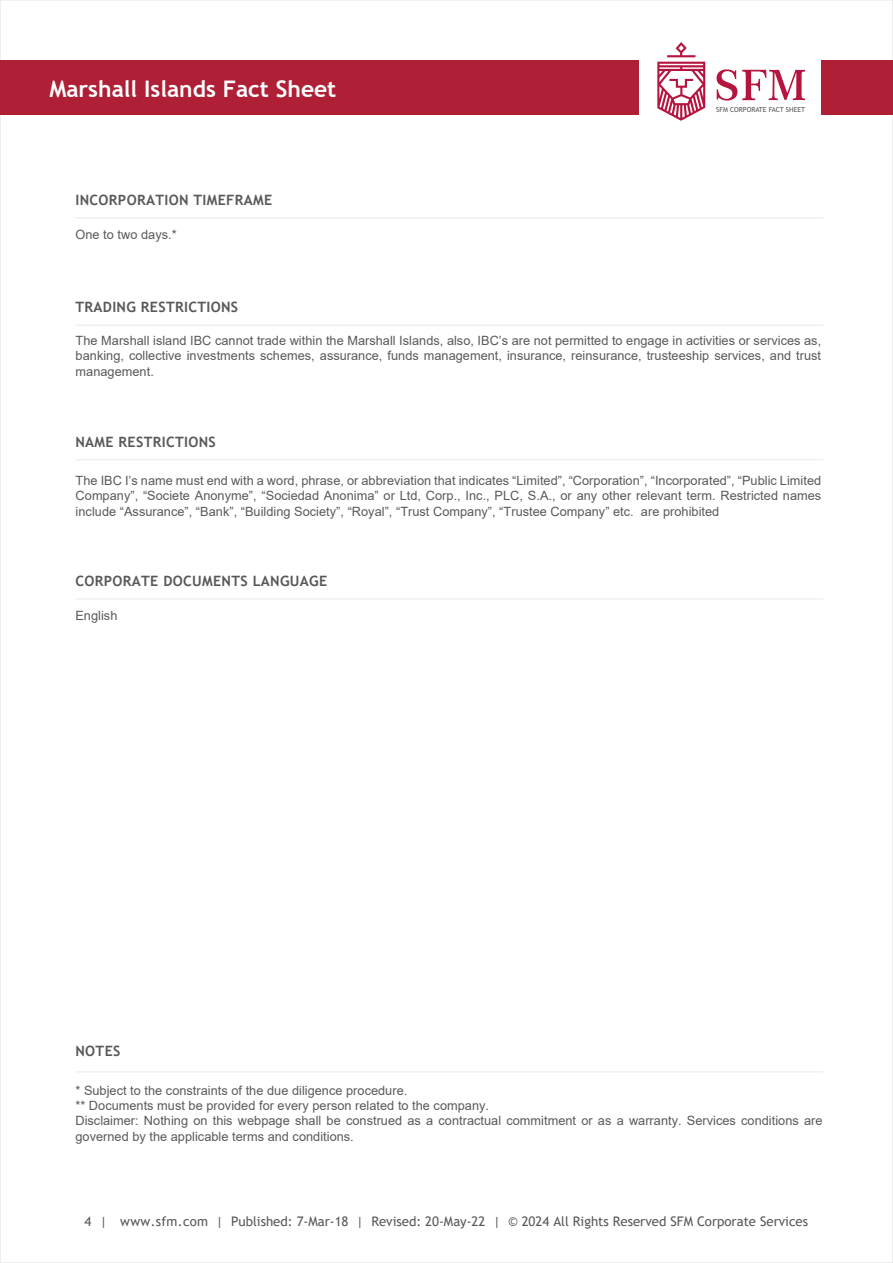
<style>
.page{position:relative;width:893px;height:1263px;background:#fff}
.page>*{position:absolute;margin:0;border:0;box-sizing:border-box;transform-origin:0 0}
.t1{font:700 22.8px "Trebuchet MS";color:#fff}
.t2{font:700 14.25px "Trebuchet MS";letter-spacing:.025em;color:#58585b}
.t3{font:13.2px "Trebuchet MS";color:#58585b}
.t4{font:12.75px/15.3px "Arial";color:#58595b;text-align:justify}
.t5{font:6.9px "Trebuchet MS";color:#58585b}
</style>
<div class="page">
<hr style="left:75px;top:598px;width:748px;height:2px;background:#cecece">
<hr style="left:75px;top:459px;width:748px;height:1px;background:#cecece">
<hr style="left:75px;top:325px;width:748px;height:1px;background:#cecece">
<hr style="left:75px;top:217px;width:748px;height:2px;background:#cecece">
<hr style="left:75px;top:1071px;width:748px;height:2px;background:#cecece">
<svg style="left:717px;top:69px;width:88px;height:32px"></svg>
<svg style="left:657px;top:42px;width:48px;height:79px"></svg>
<div style="left:0;top:60px;width:638px;height:55px;background:#af1f35"></div>
<div style="left:821px;top:60px;width:72px;height:55px;background:#af1f35"></div>
<h1 class="t1" style="left:49px;top:75px;width:288px">Marshall Islands Fact Sheet</h1>
<p class="t2" style="left:75px;top:191px;width:198px">INCORPORATION TIMEFRAME</p>
<p class="t4" style="left:75px;top:227px;width:103px">One to two days.*</p>
<p class="t2" style="left:75px;top:298px;width:164px">TRADING RESTRICTIONS</p>
<p class="t5" style="left:716px;top:105px;width:91px">SFM CORPORATE FACT SHEET</p>
<p class="t4" style="left:76px;top:333px;width:747px">The Marshall island IBC cannot trade within the Marshall Islands, also, IBC’s are not permitted to engage in activities or services as, banking, collective investments schemes, assurance, funds management, insurance, reinsurance, trusteeship services, and trust management.</p>
<p class="t2" style="left:75px;top:432px;width:142px">NAME RESTRICTIONS</p>
<p class="t4" style="left:76px;top:473px;width:747px">The IBC I’s name must end with a word, phrase, or abbreviation that indicates “Limited”, “Corporation”, “Incorporated”, “Public Limited Company”, “Societe Anonyme”, “Sociedad Anonima” or Ltd, Corp., Inc., PLC, S.A., or any other relevant term. Restricted names include “Assurance”, “Bank”, “Building Society”, “Royal”, “Trust Company”, “Trustee Company” etc. are prohibited</p>
<p class="t2" style="left:75px;top:572px;width:253px">CORPORATE DOCUMENTS LANGUAGE</p>
<p class="t4" style="left:75px;top:608px;width:44px">English</p>
<p class="t2" style="left:75px;top:1042px;width:46px">NOTES</p>
<p class="t4" style="left:75px;top:1083px;width:749px;text-align:left">* Subject to the constraints of the due diligence procedure.<br>** Documents must be provided for every person related to the company.<br>Disclaimer: Nothing on this webpage shall be construed as a contractual commitment or as a warranty. Services conditions are governed by the applicable terms and conditions.</p>
<p class="t3" style="left:85px;top:1213px;width:725px">4 | www.sfm.com | Published: 7-Mar-18 | Revised: 20-May-22 | © 2024 All Rights Reserved SFM Corporate Services</p>
</div>
